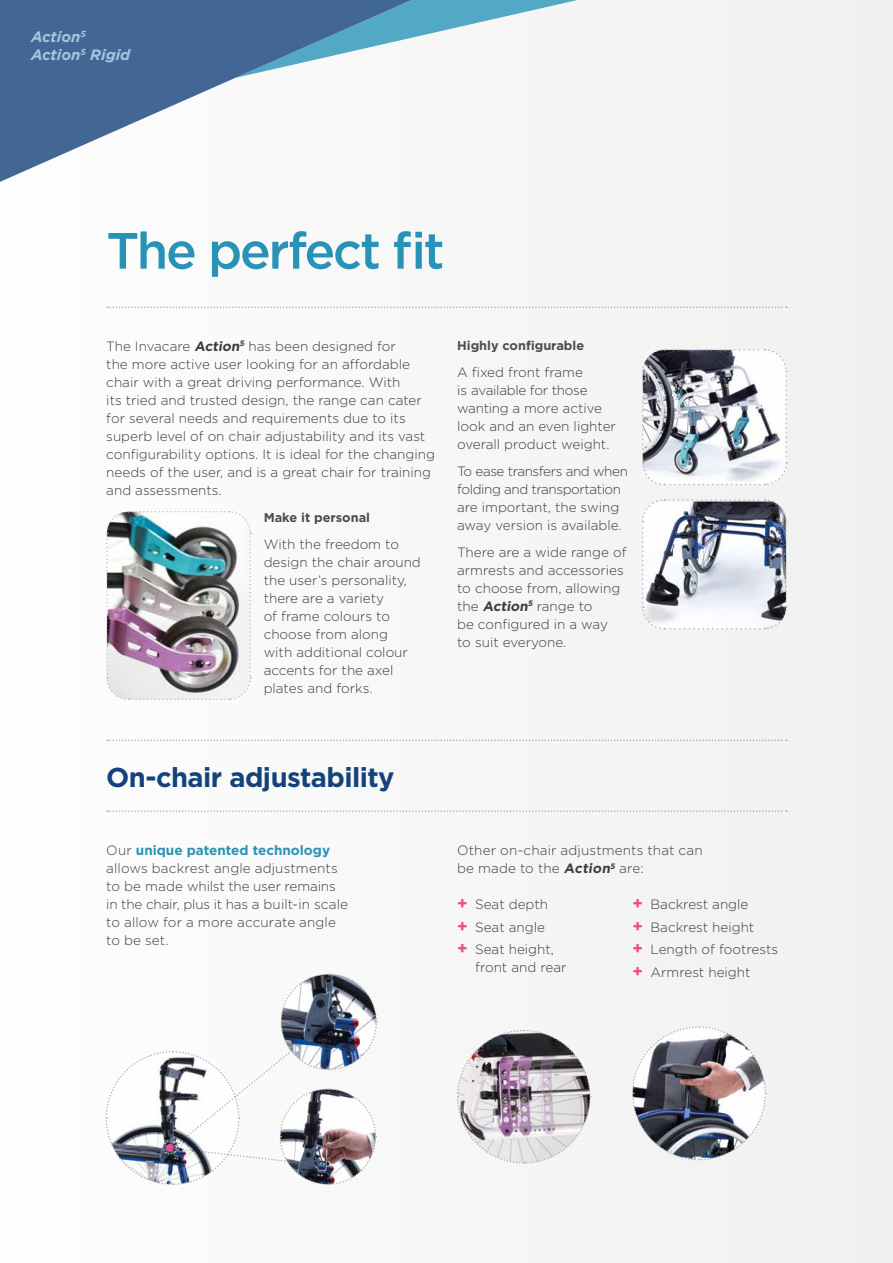
<style>
.page{position:relative;width:893px;height:1263px;background:#fff}
.page>*{position:absolute;margin:0;border:0;box-sizing:border-box;transform-origin:0 0}
.t1{font:500 51px "Gotham";letter-spacing:-.045em;color:#2993b7}
.t2{font:700 27.3px "Gotham";letter-spacing:-.02em;color:#14427a}
.t3{font:italic 700 15px/18px "Gotham";color:#a0c7dd}
.t4{font:300 13.5px/18px "Gotham";color:#3c3c3b}
.t5{font:300 13.5px/18px "Gotham";letter-spacing:-.03em;color:#3c3c3b}
.t6{font:700 12.75px "Gotham";color:#4d4a51}
.s1{font-weight:700}
.s2{font-weight:700;color:#2993b7}
.s3{font-weight:700;font-size:16.5px;color:#ea4b93}
</style>
<div class="page">
<div style="left:106px;top:0;width:787px;height:1263px;background:#f5f5f6"></div>
<div style="left:717px;top:0;width:154px;height:78px;background:#f1f1f2"></div>
<svg style="left:0;top:0;width:717px;height:265px;fill:#f6f6f6"></svg>
<svg style="left:456px;top:1029px;width:135px;height:135px"></svg>
<img style="left:631px;top:1025px;width:136px;height:136px">
<svg style="left:105px;top:973px;width:273px;height:213px"></svg>
<img style="left:106px;top:510px;width:146px;height:191px">
<img style="left:641px;top:498px;width:147px;height:132px">
<svg style="left:641px;top:348px;width:147px;height:138px"></svg>
<svg style="left:107px;top:307px;width:680px;height:1px"></svg>
<svg style="left:107px;top:740px;width:680px;height:1px"></svg>
<svg style="left:107px;top:810px;width:680px;height:2px"></svg>
<p class="t3" style="left:31px;top:28px;width:101px">Action<sup>5<br></sup>Action<sup>5</sup> Rigid</p>
<h1 class="t1" style="left:106px;top:222px;width:340px">The perfect fit</h1>
<p class="t4" style="left:106px;top:337px;width:330px">The Invacare <span class="s1">Action</span><sup>5</sup> has been designed for<br>the more active user looking for an affordable chair with a great driving performance. With<br>its tried and trusted design, the range can cater for several needs and requirements due to its superb level of on chair adjustability and its vast configurability options. It is ideal for the changing needs of the user, and is a great chair for training and assessments.</p>
<p class="t6" style="left:264px;top:509px;width:108px">Make it personal</p>
<p class="t4" style="left:264px;top:535px;width:159px">With the freedom to design the chair around the user’s personality, there are a variety<br>of frame colours to choose from along<br>with additional colour accents for the axel plates and forks.</p>
<p class="t6" style="left:457px;top:337px;width:129px">Highly configurable</p>
<p class="t4" style="left:457px;top:363px;width:160px">A fixed front frame<br>is available for those wanting a more active look and an even lighter overall product weight.</p>
<p class="t5" style="left:457px;top:462px;width:172px">To ease transfers and when folding and transportation are important, the swing away version is available.</p>
<p class="t4" style="left:457px;top:543px;width:171px">There are a wide range of armrests and accessories to choose from, allowing the <span class="s1">Action</span><sup>5</sup> range to<br>be configured in a way<br>to suit everyone.</p>
<h2 class="t2" style="left:106px;top:759px;width:290px">On-chair adjustability</h2>
<p class="t4" style="left:106px;top:841px;width:243px">Our <span class="s2">unique patented technology </span>allows backrest angle adjustments to be made whilst the user remains in the chair, plus it has a built-in scale to allow for a more accurate angle to be set.</p>
<p class="t4" style="left:457px;top:841px;width:247px">Other on-chair adjustments that can be made to the <span class="s1">Action</span><sup>5</sup> are:</p>
<p class="t4" style="left:457px;top:893px;width:98px;line-height:22.5px"><span class="s3">+</span> Seat depth <span class="s3">+</span> Seat angle <span class="s3">+</span> Seat height,</p>
<p class="t4" style="left:475px;top:958px;width:93px">front and rear</p>
<p class="t4" style="left:632px;top:893px;width:147px;line-height:22.5px"><span class="s3">+</span> Backrest angle<br><span class="s3">+</span> Backrest height<br><span class="s3">+</span> Length of footrests <span class="s3">+</span> Armrest height</p>
</div>
